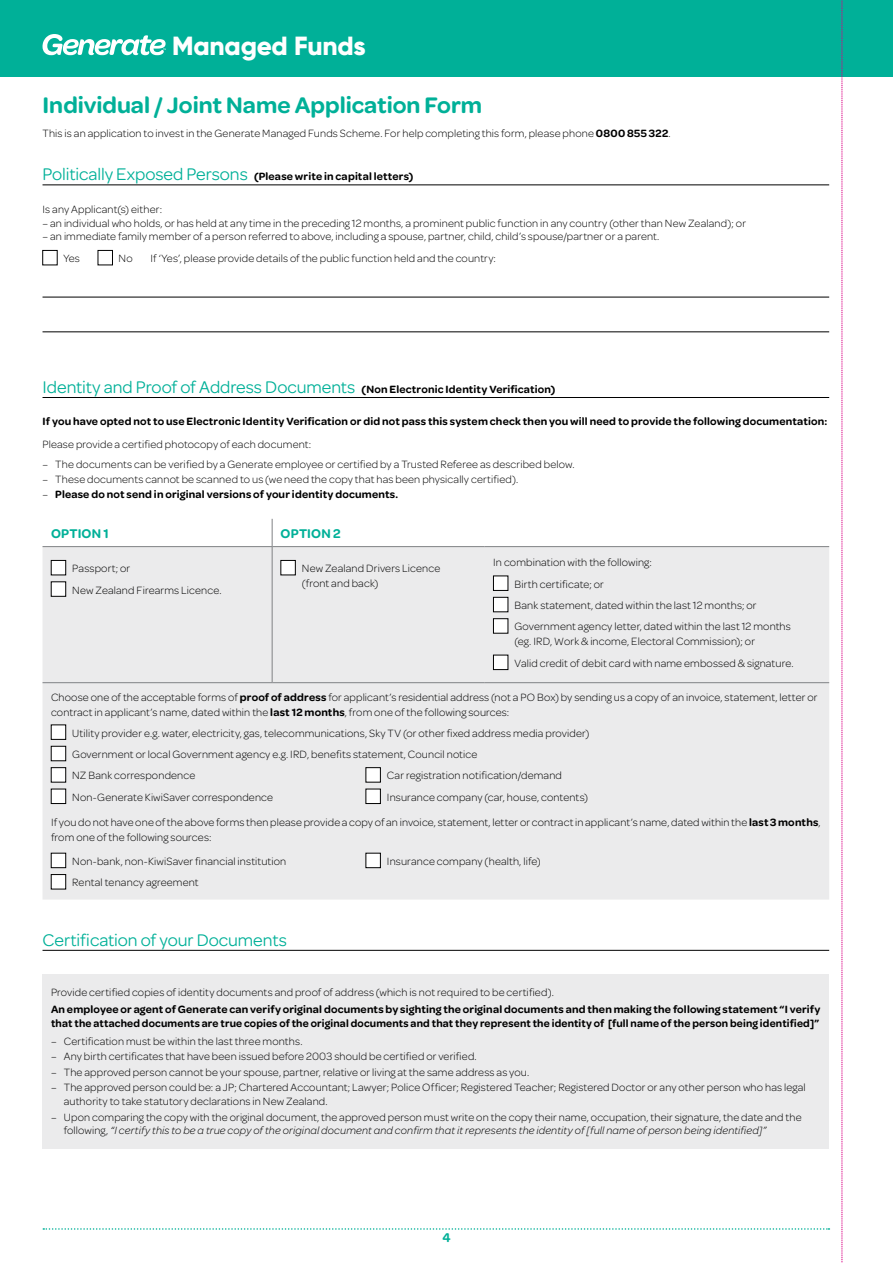
<style>
.page{position:relative;width:893px;height:1263px;background:#fff}
.page>*{position:absolute;margin:0;border:0;box-sizing:border-box;transform-origin:0 0}
.t1{font:800 26.25px "Gilroy";letter-spacing:-.01em;color:#fff}
.t2{font:600 24px "Omnes";color:#00b098}
.t3{font:18px "Omnes";letter-spacing:-.005em;color:#00b098}
.t4{font:600 13.5px "Omnes";letter-spacing:.1em;color:#00b098}
.t5{font:300 11.25px/21.5px "Omnes";letter-spacing:.015em;color:#000}
.t6{font:600 11.25px/13.5px "Omnes";letter-spacing:.015em;color:#000}
.s1{font-weight:600}
.s2{font-weight:400;font-size:18px;color:#00b098}
.s3{font-weight:300}
.s4{font-style:italic}
</style>
<div class="page">
<div style="left:0;top:0;width:893px;height:76px;background:#00b098"></div>
<svg style="left:43px;top:34px;width:123px;height:21px"></svg>
<svg style="left:842px;top:0;width:1px;height:1263px"></svg>
<svg style="left:43px;top:1228px;width:786px;height:2px"></svg>
<hr style="left:43px;top:397px;width:786px;height:1px;background:#000">
<hr style="left:43px;top:950px;width:786px;height:1px;background:#000">
<div style="left:43px;top:974px;width:786px;height:174px;background:#ebebec"></div>
<hr style="left:43px;top:297px;width:786px;height:1px;background:#000">
<hr style="left:43px;top:332px;width:786px;height:1px;background:#000">
<div style="left:98px;top:250px;width:15px;height:15px;border:1px solid #000"></div>
<hr style="left:43px;top:184px;width:786px;height:1px;background:#000">
<div style="left:43px;top:547px;width:786px;height:352px;background:#ebebec"></div>
<svg style="left:272px;top:519px;width:1px;height:27px"></svg>
<hr style="left:43px;top:546px;width:229px;height:1px;background:#808285">
<hr style="left:272px;top:546px;width:213px;height:1px;background:#808285">
<hr style="left:272px;top:547px;width:1px;height:135px;background:#808285">
<hr style="left:485px;top:546px;width:344px;height:1px;background:#808285">
<hr style="left:43px;top:682px;width:229px;height:1px;background:#808285">
<hr style="left:272px;top:682px;width:213px;height:1px;background:#808285">
<hr style="left:485px;top:682px;width:344px;height:1px;background:#808285">
<div style="left:51px;top:560px;width:15px;height:15px;background:#fff"></div>
<div style="left:51px;top:560px;width:15px;height:15px;border:1px solid #000"></div>
<div style="left:51px;top:582px;width:15px;height:14px;background:#fff"></div>
<div style="left:51px;top:582px;width:15px;height:14px;border:1px solid #000"></div>
<div style="left:281px;top:560px;width:14px;height:15px;background:#fff"></div>
<div style="left:281px;top:560px;width:15px;height:15px;border:1px solid #000"></div>
<div style="left:493px;top:576px;width:15px;height:14px;background:#fff"></div>
<div style="left:493px;top:576px;width:15px;height:15px;border:1px solid #000"></div>
<div style="left:493px;top:597px;width:15px;height:15px;background:#fff"></div>
<div style="left:493px;top:597px;width:15px;height:15px;border:1px solid #000"></div>
<div style="left:493px;top:619px;width:15px;height:14px;background:#fff"></div>
<div style="left:493px;top:618px;width:15px;height:15px;border:1px solid #000"></div>
<div style="left:493px;top:655px;width:15px;height:15px;background:#fff"></div>
<div style="left:493px;top:655px;width:15px;height:15px;border:1px solid #000"></div>
<div style="left:51px;top:725px;width:15px;height:14px;background:#fff"></div>
<div style="left:51px;top:725px;width:15px;height:14px;border:1px solid #000"></div>
<div style="left:51px;top:746px;width:15px;height:15px;background:#fff"></div>
<div style="left:51px;top:746px;width:15px;height:15px;border:1px solid #000"></div>
<div style="left:51px;top:768px;width:15px;height:14px;background:#fff"></div>
<div style="left:51px;top:767px;width:15px;height:15px;border:1px solid #000"></div>
<div style="left:366px;top:768px;width:14px;height:14px;background:#fff"></div>
<div style="left:366px;top:767px;width:15px;height:15px;border:1px solid #000"></div>
<div style="left:51px;top:789px;width:15px;height:14px;background:#fff"></div>
<div style="left:51px;top:789px;width:15px;height:15px;border:1px solid #000"></div>
<div style="left:366px;top:789px;width:14px;height:14px;background:#fff"></div>
<div style="left:366px;top:789px;width:15px;height:15px;border:1px solid #000"></div>
<div style="left:51px;top:853px;width:15px;height:15px;background:#fff"></div>
<div style="left:51px;top:853px;width:15px;height:15px;border:1px solid #000"></div>
<div style="left:366px;top:853px;width:14px;height:15px;background:#fff"></div>
<div style="left:366px;top:853px;width:15px;height:15px;border:1px solid #000"></div>
<div style="left:51px;top:874px;width:15px;height:15px;background:#fff"></div>
<div style="left:51px;top:874px;width:15px;height:15px;border:1px solid #000"></div>
<h1 class="t1" style="left:172px;top:29px;width:195px">Managed Funds</h1>
<h2 class="t2" style="left:43px;top:91px;width:441px">Individual / Joint Name Application Form</h2>
<p class="t5" style="left:43px;top:122px;width:630px">This is an application to invest in the Generate Managed Funds Scheme. For help completing this form, please phone <span class="s1">0800 855 322</span>.</p>
<p class="t6" style="left:43px;top:170px;width:372px"><span class="s2">Politically Exposed Persons</span> (Please write in capital letters)</p>
<p class="t5" style="left:43px;top:199px;width:121px">Is any Applicant(s) either:</p>
<p class="t5" style="left:43px;top:212px;width:705px">– an individual who holds, or has held at any time in the preceding 12 months, a prominent public function in any country (other than New Zealand); or</p>
<p class="t5" style="left:63px;top:225px;width:597px;line-height:22px;text-indent:-21px">– an immediate family member of a person referred to above, including a spouse, partner, child, child’s spouse/partner or a parent.<br>Yes</p>
<p class="t5" style="left:119px;top:248px;width:16px">No</p>
<p class="t5" style="left:151px;top:248px;width:347px">If ‘Yes’, please provide details of the public function held and the country:</p>
<p class="t6" style="left:43px;top:382px;width:514px"><span class="s2">Identity and Proof of Address Documents</span> (Non Electronic Identity Verification)</p>
<p class="t6" style="left:43px;top:414px;width:786px">If you have opted not to use Electronic Identity Verification or did not pass this system check then you will need to provide the following documentation:</p>
<p class="t5" style="left:43px;top:434px;width:270px">Please provide a certified photocopy of each document:</p>
<p class="t5" style="left:43px;top:453px;width:534px">– The documents can be verified by a Generate employee or certified by a Trusted Referee as described below.</p>
<p class="t5" style="left:43px;top:468px;width:477px">– These documents cannot be scanned to us (we need the copy that has been physically certified).</p>
<p class="t6" style="left:43px;top:487px;width:357px"><span class="s3">–</span> Please do not send in original versions of your identity documents.</p>
<p class="t4" style="left:51px;top:526px;width:28px">option</p>
<p class="t4" style="left:103px;top:526px;width:7px">1</p>
<p class="t4" style="left:281px;top:526px;width:28px">option</p>
<p class="t4" style="left:333px;top:526px;width:9px">2</p>
<p class="t5" style="left:72px;top:558px;width:151px">Passport; or<br>New Zealand Firearms Licence.</p>
<p class="t5" style="left:302px;top:561px;width:140px;line-height:15px">New Zealand Drivers Licence (front and back)</p>
<p class="t5" style="left:514px;top:552px;width:278px;text-indent:-21px">In combination with the following:<br>Birth certificate; or<br>Bank statement, dated within the last 12 months; or Government agency letter, dated within the last 12 months</p>
<p class="t5" style="left:514px;top:631px;width:281px">(eg. IRD, Work &amp; income, Electoral Commission); or<br>Valid credit of debit card with name embossed &amp; signature.</p>
<p class="t5" style="left:51px;top:690px;width:768px;line-height:15px">Choose one of the acceptable forms of <span class="s1">proof of address</span> for applicant’s residential address (not a PO Box) by sending us a copy of an invoice, statement, letter or contract in applicant’s name, dated within the <span class="s1">last 12 months</span>, from one of the following sources:</p>
<p class="t5" style="left:72px;top:722px;width:519px">Utility provider e.g. water, electricity, gas, telecommunications, Sky TV (or other fixed address media provider)<br>Government or local Government agency e.g. IRD, benefits statement, Council notice<br>NZ Bank correspondence</p>
<p class="t5" style="left:387px;top:765px;width:177px">Car registration notification/demand</p>
<p class="t5" style="left:72px;top:786px;width:202px">Non-Generate KiwiSaver correspondence</p>
<p class="t5" style="left:387px;top:786px;width:203px">Insurance company (car, house, contents)</p>
<p class="t5" style="left:51px;top:815px;width:771px;line-height:15px">If you do not have one of the above forms then please provide a copy of an invoice, statement, letter or contract in applicant’s name, dated within the <span class="s1">last 3 months</span>, from one of the following sources:</p>
<p class="t5" style="left:72px;top:850px;width:215px">Non-bank, non-KiwiSaver financial institution</p>
<p class="t5" style="left:387px;top:850px;width:155px">Insurance company (health, life)</p>
<p class="t5" style="left:72px;top:872px;width:128px">Rental tenancy agreement</p>
<h3 class="t3" style="left:43px;top:930px;width:246px">Certification of your Documents</h3>
<p class="t5" style="left:51px;top:981px;width:504px">Provide certified copies of identity documents and proof of address (which is not required to be certified).</p>
<p class="t6" style="left:51px;top:1003px;width:771px">An employee or agent of Generate can verify original documents by sighting the original documents and then making the following statement “I verify that the attached documents are true copies of the original documents and that they represent the identity of [full name of the person being identified]”</p>
<p class="t5" style="left:51px;top:1030px;width:253px">– Certification must be within the last three months.</p>
<p class="t5" style="left:51px;top:1046px;width:427px">– Any birth certificates that have been issued before 2003 should be certified or verified.</p>
<p class="t5" style="left:51px;top:1061px;width:480px">– The approved person cannot be your spouse, partner, relative or living at the same address as you.</p>
<p class="t5" style="left:64px;top:1081px;width:743px;line-height:13.5px;text-indent:-13px">– The approved person could be: a JP; Chartered Accountant; Lawyer; Police Officer; Registered Teacher; Registered Doctor or any other person who has legal authority to take statutory declarations in New Zealand.</p>
<p class="t5" style="left:64px;top:1110px;width:739px;line-height:13.5px;text-indent:-13px">– Upon comparing the copy with the original document, the approved person must write on the copy their name, occupation, their signature, the date and the following, <span class="s4">“I certify this to be a true copy of the original document and confirm that it represents the identity of [full name of person being identified]”</span></p>
<p class="t4" style="left:442px;top:1229px;width:10px">4</p>
</div>
